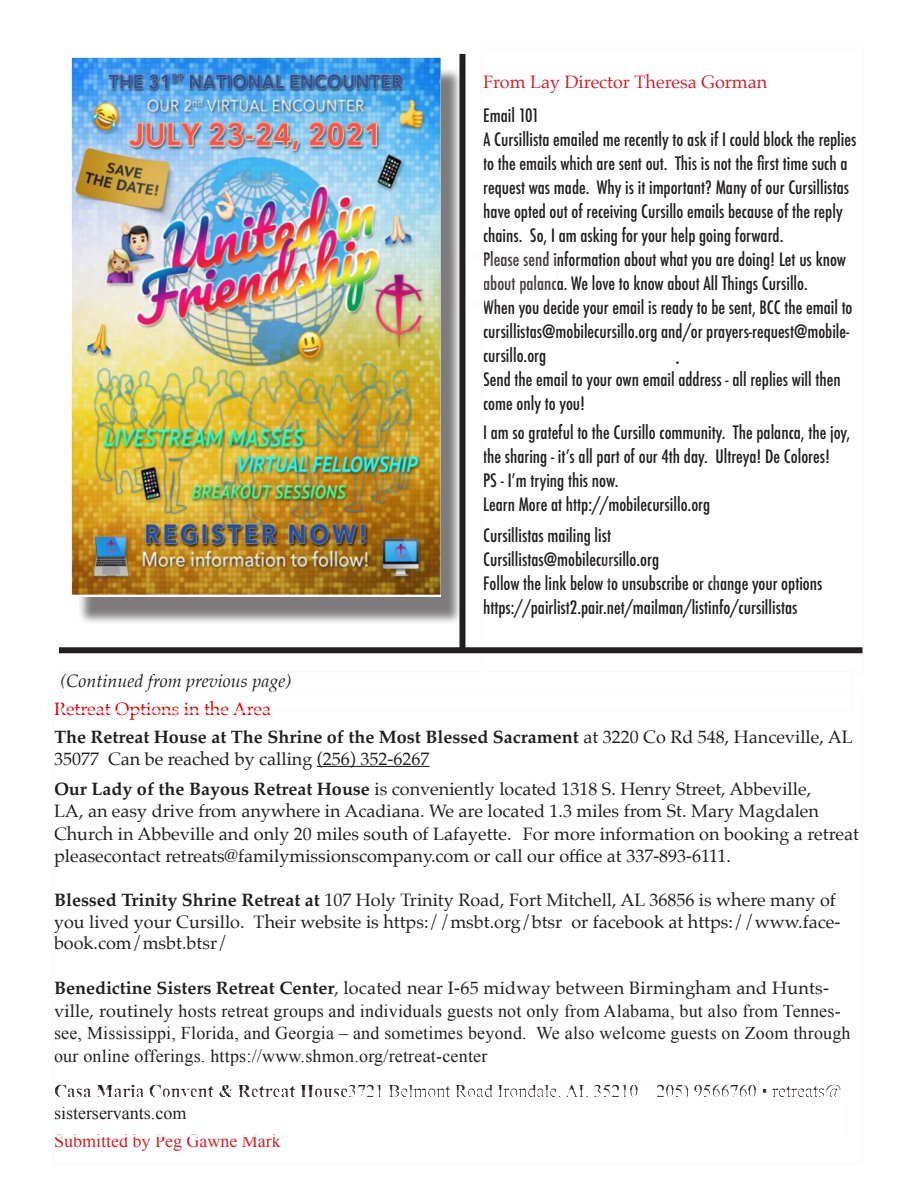
<style>
.page{position:relative;width:918px;height:1188px;background:#fff}
.page>*{position:absolute;margin:0;border:0;box-sizing:border-box;transform-origin:0 0}
.t1{font:500 condensed 18px/24px "Futura";color:#231f20}
.t2{font:18px/22.5px "Palatino";color:#231f20}
.t3{font:18px/22.5px "Times New Roman";letter-spacing:.01em;color:#231f20}
.t4{font:700 18px/27.6px "Palatino";color:#231f20}
.t5{font:18px "Palatino";color:#d1232a}
.t6{font:italic 18px "Palatino";color:#231f20}
.t7{font:18px "Times New Roman";color:#d1232a}
.t8{font:800 condensed 16.5px "Abadi";color:#231f20}
.s1{font-weight:400;color:#db0004}
.s2{font-weight:400}
.s3{font-weight:700}
.s4{font-family:"Palatino"}
</style>
<div class="page">
<svg style="left:465px;top:255px;width:1px;height:50px"></svg>
<div style="left:77px;top:68px;width:386px;height:557px;background:#231f20;opacity:.59"></div>
<img style="left:72px;top:55px;width:369px;height:542px">
<div style="left:459px;top:54px;width:6px;height:595px;background:#231f20"></div>
<div style="left:59px;top:647px;width:803px;height:6px;background:#231f20"></div>
<p class="t6" style="left:60px;top:666px;width:232px">(Continued from previous page)</p>
<p class="t5" style="left:483px;top:67px;width:286px">From Lay Director Theresa Gorman</p>
<p class="t1" style="left:483px;top:104px;width:375px">Email 101<br>A Cursillista emailed me recently to ask if I could block the replies to the emails which are sent out. This is not the first time such a request was made. Why is it important? Many of our Cursillistas have opted out of receiving Cursillo emails because of the reply chains. So, I am asking for your help going forward.<br>Please send information about what you are doing! Let us know about palanca. We love to know about All Things Cursillo.<br>When you decide your email is ready to be sent, BCC the email to cursillistas@mobilecursillo.org and/or prayers-request@mobile&shy;cursillo.org<br>Send the email to your own email address - all replies will then come only to you!</p>
<p class="t1" style="left:483px;top:420px;width:368px">I am so grateful to the Cursillo community. The palanca, the joy, the sharing - it’s all part of our 4th day. Ultreya! De Colores!<br>PS - I’m trying this now.<br>Learn More at http://mobilecursillo.org</p>
<p class="t1" style="left:483px;top:524px;width:341px">Cursillistas mailing list<br>Cursillistas@mobilecursillo.org<br>Follow the link below to unsubscribe or change your options https://pairlist2.pair.net/mailman/listinfo/cursillistas</p>
<p class="t8" style="left:675px;top:349px;width:6px">.</p>
<p class="t4" style="left:54px;top:695px;width:800px"><span class="s1">Retreat Options in the Area<br></span>The Retreat House at The Shrine of the Most Blessed Sacrament <span class="s2">at 3220 Co Rd 548, Hanceville, AL</span></p>
<p class="t2" style="left:54px;top:743px;width:759px;line-height:30px">35077 Can be reached by calling (256) 352-6267<br><span class="s3">Our Lady of the Bayous Retreat House</span> is conveniently located 1318 S. Henry Street, Abbeville,</p>
<p class="t2" style="left:54px;top:800px;width:807px">LA, an easy drive from anywhere in Acadiana. We are located 1.3 miles from St. Mary Magdalen<br>Church in Abbeville and only 20 miles south of Lafayette. For more information on booking a retreat pleasecontact retreats@familymissionscompany.com or call our office at 337-893-6111.</p>
<p class="t2" style="left:54px;top:889px;width:788px;line-height:21.6px"><span class="s3">Blessed Trinity Shrine Retreat at</span> 107 Holy Trinity Road, Fort Mitchell, AL 36856 is where many of you lived your Cursillo. Their website is https://msbt.org/btsr or facebook at https://www.face&shy;book.com/msbt.btsr/</p>
<p class="t2" style="left:54px;top:977px;width:777px"><span class="s3">Benedictine Sisters Retreat Center</span>, located near I-65 midway between Birmingham and Hunts-</p>
<p class="t3" style="left:54px;top:999px;width:798px"><span class="s4">ville, routinely</span> hosts retreat groups and individuals guests not only from Alabama, but also from Tennes&shy;see, Mississippi, Florida, and Georgia – and sometimes beyond. We also welcome guests on Zoom through our online offerings. https://www.shmon.org/retreat-center</p>
<p class="t3" style="left:54px;top:1079px;width:789px"><span class="s3">Casa Maria Convent &amp; Retreat House</span>3721 Belmont Road Irondale, AL 35210 205) 9566760 • retreats@ sisterservants.com</p>
<p class="t7" style="left:54px;top:1129px;width:228px">Submitted by Peg Gawne Mark</p>
</div>
